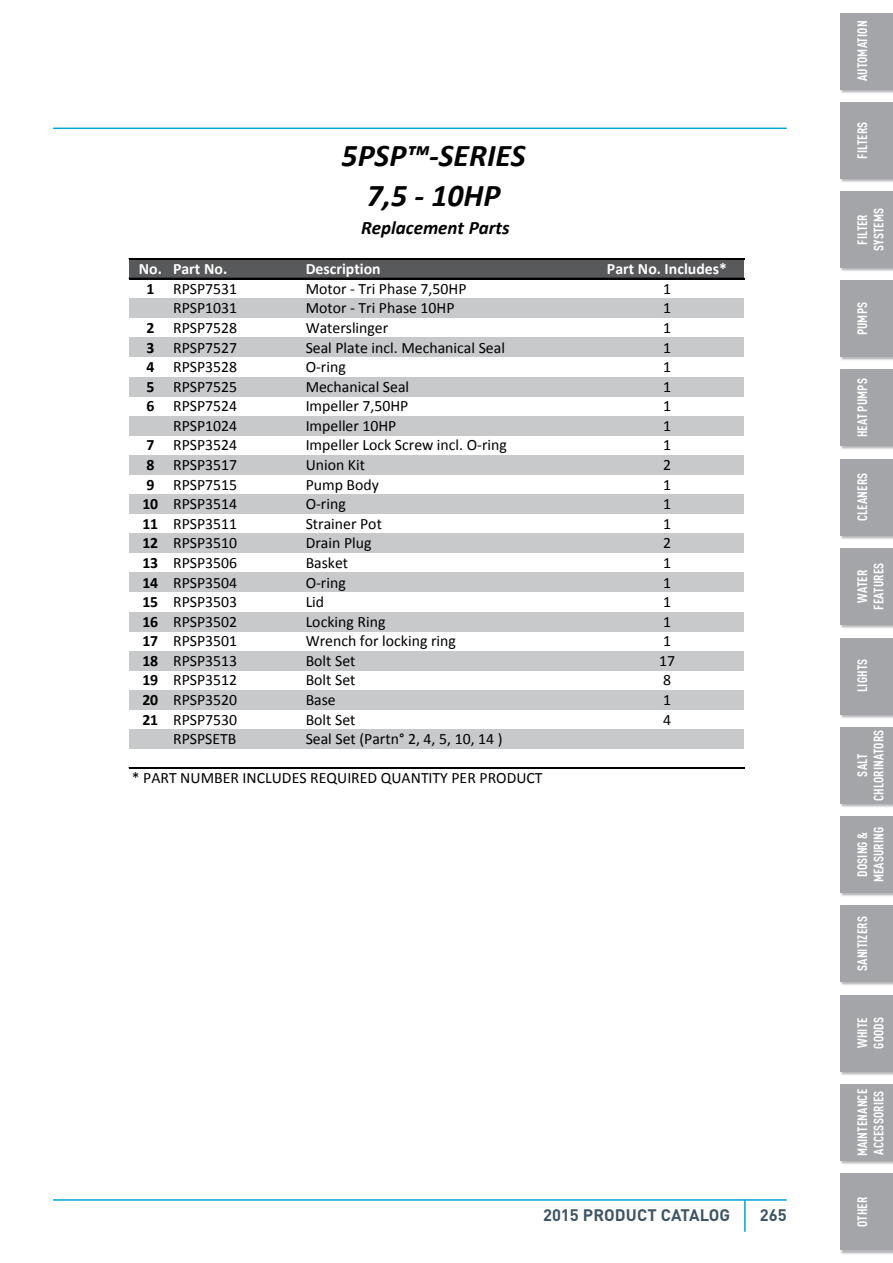
<style>
.page{position:relative;width:893px;height:1263px;background:#fff}
.page>*{position:absolute;margin:0;border:0;box-sizing:border-box;transform-origin:0 0}
.t1{font:italic 700 31.8px/40.5px "Calibri";color:#000;text-align:center}
.t2{font:italic 700 19.05px "Calibri";color:#000}
.t3{font:700 16.5px "DIN Pro";color:#3d5567}
.t4{font:15.75px "Calibri";color:#000}
.t5{font:700 15.75px "Calibri";color:#fff}
.t6{font:700 condensed 13.5px/16.2px "DIN Pro";letter-spacing:.01em;color:#fff;text-align:center}
.s1{font-weight:700}
</style>
<div class="page">
<div style="left:130px;top:259px;width:614px;height:20px;background:#58595b"></div>
<div style="left:130px;top:298px;width:614px;height:20px;background:#c7c9cb"></div>
<div style="left:130px;top:338px;width:614px;height:19px;background:#c7c9cb"></div>
<div style="left:130px;top:377px;width:614px;height:19px;background:#c7c9cb"></div>
<div style="left:130px;top:416px;width:614px;height:20px;background:#c7c9cb"></div>
<div style="left:130px;top:455px;width:614px;height:20px;background:#c7c9cb"></div>
<div style="left:130px;top:494px;width:614px;height:20px;background:#c7c9cb"></div>
<div style="left:130px;top:533px;width:614px;height:20px;background:#c7c9cb"></div>
<div style="left:130px;top:572px;width:614px;height:20px;background:#c7c9cb"></div>
<div style="left:130px;top:612px;width:614px;height:19px;background:#c7c9cb"></div>
<div style="left:130px;top:651px;width:614px;height:19px;background:#c7c9cb"></div>
<div style="left:130px;top:690px;width:614px;height:20px;background:#c7c9cb"></div>
<div style="left:130px;top:729px;width:614px;height:20px;background:#c7c9cb"></div>
<hr style="left:129px;top:258px;width:615px;height:2px;background:#000">
<hr style="left:129px;top:278px;width:615px;height:2px;background:#000">
<hr style="left:129px;top:767px;width:615px;height:2px;background:#000">
<hr style="left:53px;top:128px;width:734px;height:1px;background:#00a3d8">
<hr style="left:53px;top:1199px;width:734px;height:2px;background:#00a3d8">
<hr style="left:744px;top:1200px;width:2px;height:32px;background:#00a3d8">
<div style="left:840px;top:548px;width:53px;height:81px;background:#6d6e71;opacity:.5"></div>
<div style="left:840px;top:548px;width:53px;height:76px;background:#a3a5a8"></div>
<div style="left:840px;top:905px;width:53px;height:81px;background:#6d6e71;opacity:.5"></div>
<div style="left:840px;top:905px;width:53px;height:77px;background:#a3a5a8"></div>
<div style="left:840px;top:102px;width:53px;height:81px;background:#6d6e71;opacity:.5"></div>
<div style="left:840px;top:102px;width:53px;height:76px;background:#a3a5a8"></div>
<div style="left:840px;top:638px;width:53px;height:80px;background:#6d6e71;opacity:.5"></div>
<div style="left:840px;top:638px;width:53px;height:76px;background:#a3a5a8"></div>
<div style="left:840px;top:995px;width:53px;height:81px;background:#6d6e71;opacity:.5"></div>
<div style="left:840px;top:995px;width:53px;height:77px;background:#a3a5a8"></div>
<div style="left:840px;top:280px;width:53px;height:81px;background:#6d6e71;opacity:.5"></div>
<div style="left:840px;top:280px;width:53px;height:77px;background:#a3a5a8"></div>
<div style="left:840px;top:727px;width:53px;height:81px;background:#6d6e71;opacity:.5"></div>
<div style="left:840px;top:727px;width:53px;height:76px;background:#a3a5a8"></div>
<div style="left:840px;top:1084px;width:53px;height:81px;background:#6d6e71;opacity:.5"></div>
<div style="left:840px;top:1084px;width:53px;height:77px;background:#a3a5a8"></div>
<div style="left:840px;top:459px;width:53px;height:80px;background:#6d6e71;opacity:.5"></div>
<div style="left:840px;top:459px;width:53px;height:76px;background:#a3a5a8"></div>
<div style="left:840px;top:816px;width:53px;height:81px;background:#6d6e71;opacity:.5"></div>
<div style="left:840px;top:816px;width:53px;height:77px;background:#a3a5a8"></div>
<div style="left:840px;top:1174px;width:53px;height:80px;background:#6d6e71;opacity:.5"></div>
<div style="left:840px;top:1174px;width:53px;height:76px;background:#a3a5a8"></div>
<div style="left:840px;top:191px;width:53px;height:81px;background:#6d6e71;opacity:.5"></div>
<div style="left:840px;top:191px;width:53px;height:77px;background:#a3a5a8"></div>
<div style="left:840px;top:13px;width:53px;height:80px;background:#6d6e71;opacity:.5"></div>
<div style="left:840px;top:13px;width:53px;height:76px;background:#a3a5a8"></div>
<div style="left:840px;top:370px;width:53px;height:80px;background:#6d6e71;opacity:.5"></div>
<div style="left:840px;top:370px;width:53px;height:76px;background:#a3a5a8"></div>
<h1 class="t1" style="left:342px;top:135px;width:186px">5PSP™-SERIES<br>7,5 - 10HP</h1>
<p class="t2" style="left:361px;top:215px;width:150px">Replacement Parts</p>
<p class="t5" style="left:139px;top:259px;width:90px">No. Part No.</p>
<p class="t5" style="left:306px;top:259px;width:77px">Description</p>
<p class="t5" style="left:607px;top:259px;width:122px">Part No. Includes*</p>
<p class="t4" style="left:146px;top:279px;width:92px"><span class="s1">1</span> RPSP7531</p>
<p class="t4" style="left:306px;top:279px;width:162px">Motor - Tri Phase 7,50HP</p>
<p class="t4" style="left:663px;top:279px;width:9px">1</p>
<p class="t4" style="left:173px;top:298px;width:66px">RPSP1031</p>
<p class="t4" style="left:306px;top:298px;width:150px">Motor - Tri Phase 10HP</p>
<p class="t4" style="left:663px;top:298px;width:9px">1</p>
<p class="t4" style="left:146px;top:318px;width:92px"><span class="s1">2</span> RPSP7528</p>
<p class="t4" style="left:306px;top:318px;width:84px">Waterslinger</p>
<p class="t4" style="left:663px;top:318px;width:9px">1</p>
<p class="t4" style="left:146px;top:337px;width:92px"><span class="s1">3</span> RPSP7527</p>
<p class="t4" style="left:306px;top:337px;width:201px">Seal Plate incl. Mechanical Seal</p>
<p class="t4" style="left:663px;top:337px;width:9px">1</p>
<p class="t4" style="left:146px;top:357px;width:92px"><span class="s1">4</span> RPSP3528</p>
<p class="t4" style="left:306px;top:357px;width:42px">O-ring</p>
<p class="t4" style="left:663px;top:357px;width:9px">1</p>
<p class="t4" style="left:146px;top:376px;width:92px"><span class="s1">5</span> RPSP7525</p>
<p class="t4" style="left:306px;top:376px;width:105px">Mechanical Seal</p>
<p class="t4" style="left:663px;top:376px;width:9px">1</p>
<p class="t4" style="left:146px;top:396px;width:92px"><span class="s1">6</span> RPSP7524</p>
<p class="t4" style="left:306px;top:396px;width:104px">Impeller 7,50HP</p>
<p class="t4" style="left:663px;top:396px;width:9px">1</p>
<p class="t4" style="left:173px;top:416px;width:66px">RPSP1024</p>
<p class="t4" style="left:306px;top:416px;width:92px">Impeller 10HP</p>
<p class="t4" style="left:663px;top:416px;width:9px">1</p>
<p class="t4" style="left:146px;top:435px;width:92px"><span class="s1">7</span> RPSP3524</p>
<p class="t4" style="left:306px;top:435px;width:203px">Impeller Lock Screw incl. O-ring</p>
<p class="t4" style="left:663px;top:435px;width:9px">1</p>
<p class="t4" style="left:146px;top:455px;width:92px"><span class="s1">8</span> RPSP3517</p>
<p class="t4" style="left:306px;top:455px;width:61px">Union Kit</p>
<p class="t4" style="left:663px;top:455px;width:9px">2</p>
<p class="t4" style="left:146px;top:474px;width:92px"><span class="s1">9</span> RPSP7515</p>
<p class="t4" style="left:306px;top:474px;width:75px">Pump Body</p>
<p class="t4" style="left:663px;top:474px;width:9px">1</p>
<p class="t4" style="left:142px;top:494px;width:96px"><span class="s1">10</span> RPSP3514</p>
<p class="t4" style="left:306px;top:494px;width:42px">O-ring</p>
<p class="t4" style="left:663px;top:494px;width:9px">1</p>
<p class="t4" style="left:142px;top:514px;width:96px"><span class="s1">11</span> RPSP3511</p>
<p class="t4" style="left:306px;top:514px;width:78px">Strainer Pot</p>
<p class="t4" style="left:663px;top:514px;width:9px">1</p>
<p class="t4" style="left:142px;top:533px;width:96px"><span class="s1">12</span> RPSP3510</p>
<p class="t4" style="left:306px;top:533px;width:67px">Drain Plug</p>
<p class="t4" style="left:663px;top:533px;width:9px">2</p>
<p class="t4" style="left:142px;top:553px;width:96px"><span class="s1">13</span> RPSP3506</p>
<p class="t4" style="left:306px;top:553px;width:44px">Basket</p>
<p class="t4" style="left:663px;top:553px;width:9px">1</p>
<p class="t4" style="left:142px;top:572px;width:96px"><span class="s1">14</span> RPSP3504</p>
<p class="t4" style="left:306px;top:572px;width:42px">O-ring</p>
<p class="t4" style="left:663px;top:572px;width:9px">1</p>
<p class="t4" style="left:142px;top:592px;width:96px"><span class="s1">15</span> RPSP3503</p>
<p class="t4" style="left:306px;top:592px;width:20px">Lid</p>
<p class="t4" style="left:663px;top:592px;width:9px">1</p>
<p class="t4" style="left:142px;top:611px;width:96px"><span class="s1">16</span> RPSP3502</p>
<p class="t4" style="left:306px;top:611px;width:81px">Locking Ring</p>
<p class="t4" style="left:663px;top:611px;width:9px">1</p>
<p class="t4" style="left:142px;top:631px;width:96px"><span class="s1">17</span> RPSP3501</p>
<p class="t4" style="left:306px;top:631px;width:152px">Wrench for locking ring</p>
<p class="t4" style="left:663px;top:631px;width:9px">1</p>
<p class="t4" style="left:142px;top:651px;width:96px"><span class="s1">18</span> RPSP3513</p>
<p class="t4" style="left:306px;top:651px;width:51px">Bolt Set</p>
<p class="t4" style="left:659px;top:651px;width:17px">17</p>
<p class="t4" style="left:142px;top:670px;width:96px"><span class="s1">19</span> RPSP3512</p>
<p class="t4" style="left:306px;top:670px;width:51px">Bolt Set</p>
<p class="t4" style="left:663px;top:670px;width:9px">8</p>
<p class="t4" style="left:142px;top:690px;width:96px"><span class="s1">20</span> RPSP3520</p>
<p class="t4" style="left:306px;top:690px;width:32px">Base</p>
<p class="t4" style="left:663px;top:690px;width:9px">1</p>
<p class="t4" style="left:142px;top:709px;width:96px"><span class="s1">21</span> RPSP7530</p>
<p class="t4" style="left:306px;top:709px;width:51px">Bolt Set</p>
<p class="t4" style="left:663px;top:709px;width:9px">4</p>
<p class="t4" style="left:173px;top:729px;width:65px">RPSPSETB</p>
<p class="t4" style="left:306px;top:729px;width:198px">Seal Set (Partn° 2, 4, 5, 10, 14 )</p>
<p class="t4" style="left:132px;top:768px;width:412px">* PART NUMBER INCLUDES REQUIRED QUANTITY PER PRODUCT</p>
<p class="t3" style="left:543px;top:1201px;width:189px">2015 PRODUCT CATALOG</p>
<p class="t3" style="left:760px;top:1201px;width:28px">265</p>
<p class="t6" style="left:853px;top:81px;width:62px;rotate:-90deg">AUTOMATION</p>
<p class="t6" style="left:853px;top:159px;width:38px;rotate:-90deg">FILTERS</p>
<p class="t6" style="left:853px;top:251px;width:44px;rotate:-90deg">FILTER<br>SYSTEMS</p>
<p class="t6" style="left:853px;top:335px;width:35px;rotate:-90deg">PUMPS</p>
<p class="t6" style="left:853px;top:437px;width:61px;rotate:-90deg">HEAT PUMPS</p>
<p class="t6" style="left:853px;top:521px;width:50px;rotate:-90deg">CLEANERS</p>
<p class="t6" style="left:853px;top:610px;width:48px;rotate:-90deg">WATER<br>FEATURES</p>
<p class="t6" style="left:853px;top:692px;width:34px;rotate:-90deg">LIGHTS</p>
<p class="t6" style="left:853px;top:801px;width:73px;rotate:-90deg">SALT<br>CHLORINATORS</p>
<p class="t6" style="left:853px;top:882px;width:57px;rotate:-90deg">DOSING &amp;<br>MEASURING</p>
<p class="t6" style="left:853px;top:971px;width:56px;rotate:-90deg">SANITIZERS</p>
<p class="t6" style="left:853px;top:1049px;width:33px;text-align:left;rotate:-90deg">WHITE<br>GOODS</p>
<p class="t6" style="left:853px;top:1156px;width:69px;text-align:left;rotate:-90deg">MAINTENANCE<br>ACCESSORIES</p>
<p class="t6" style="left:853px;top:1227px;width:32px;rotate:-90deg">OTHER</p>
</div>
